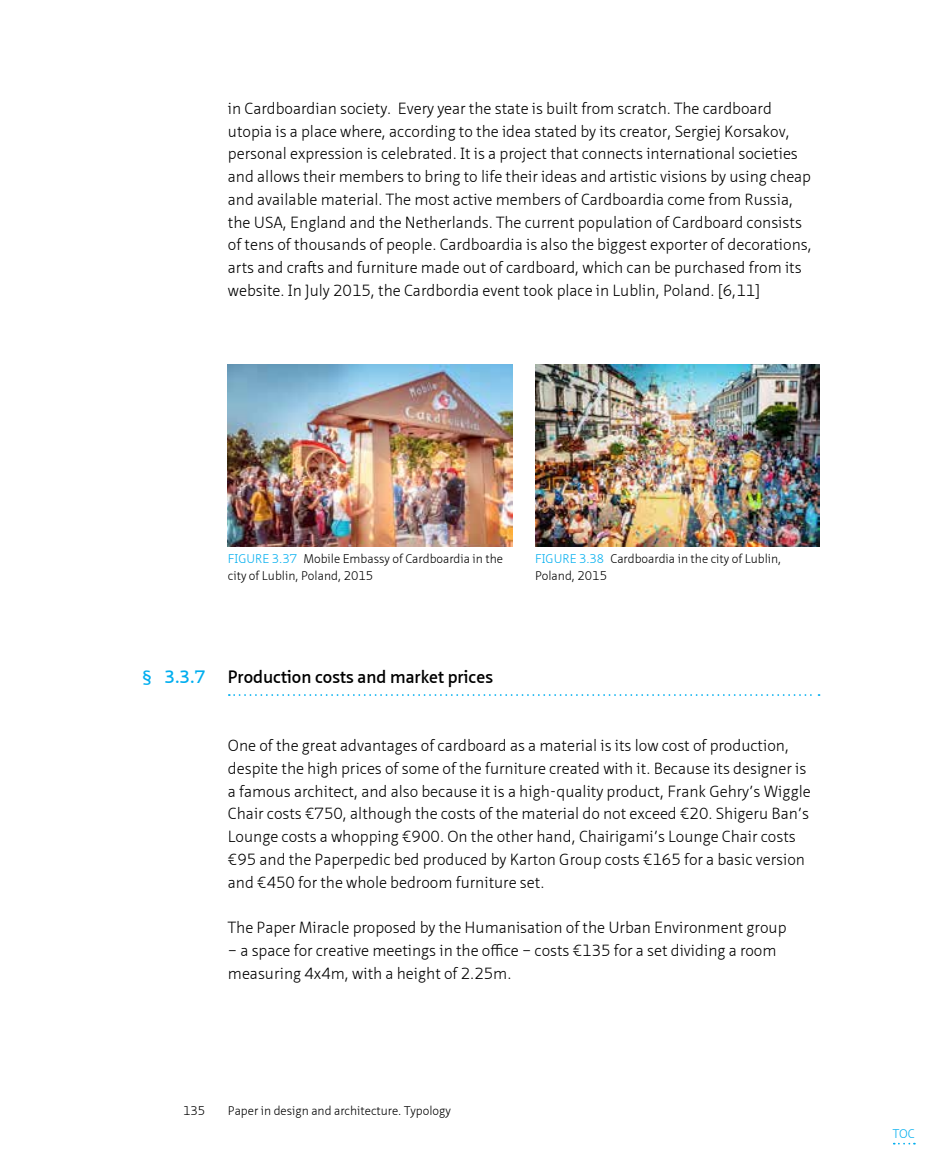
<style>
.page{position:relative;width:945px;height:1166px;background:#fff}
.page>*{position:absolute;margin:0;border:0;box-sizing:border-box;transform-origin:0 0}
.t1{font:600 17.5px "Neue Sans Pro";color:#000}
.t2{font:600 17.5px "Neue Sans Pro";color:#00aeef}
.BODY_Normal{font:300 15.75px/22.8px "Neue Sans Pro";color:#000}
.t3{font:300 12.25px/17.2px "Neue Sans Pro";color:#000}
.t4{font:300 12.25px "Neue Sans Pro";color:#00aeef}
.s1{color:#00aeef}
</style>
<div class="page">
<svg style="left:229px;top:694px;width:591px;height:2px"></svg>
<img style="left:228px;top:364px;width:284px;height:182px">
<img style="left:535px;top:364px;width:284px;height:182px">
<svg style="left:894px;top:1142px;width:21px;height:2px"></svg>
<p class="BODY_Normal" style="left:228px;top:97px;width:585px">in Cardboardian society. Every year the state is built from scratch. The cardboard utopia is a place where, according to the idea stated by its creator, Sergiej Korsakov, personal expression is celebrated. It is a project that connects international societies and allows their members to bring to life their ideas and artistic visions by using cheap and available material. The most active members of Cardboardia come from Russia, the USA, England and the Netherlands. The current population of Cardboard consists of tens of thousands of people. Cardboardia is also the biggest exporter of decorations, arts and crafts and furniture made out of cardboard, which can be purchased from its website. In July 2015, the Cardbordia event took place in Lublin, Poland. [6,11]</p>
<p class="t3" style="left:228px;top:550px;width:277px;text-indent:44px"><span class="s1">3.37</span> Mobile Embassy of Cardboardia in the city of Lublin, Poland, 2015</p>
<p class="t4" style="left:535px;top:550px;width:14px">Figure</p>
<p class="t3" style="left:535px;top:550px;width:248px;text-indent:44px"><span class="s1">3.38</span> Cardboardia in the city of Lublin,<br>Poland, 2015</p>
<p class="t4" style="left:228px;top:550px;width:14px">Figure</p>
<p class="t2" style="left:142px;top:665px;width:65px">§ 3.3.7</p>
<p class="t1" style="left:228px;top:665px;width:267px">Production costs and market prices</p>
<p class="BODY_Normal" style="left:228px;top:734px;width:584px">One of the great advantages of cardboard as a material is its low cost of production, despite the high prices of some of the furniture created with it. Because its designer is a famous architect, and also because it is a high-quality product, Frank Gehry’s Wiggle Chair costs €750, although the costs of the material do not exceed €20. Shigeru Ban’s Lounge costs a whopping €900. On the other hand, Chairigami’s Lounge Chair costs €95 and the Paperpedic bed produced by Karton Group costs €165 for a basic version and €450 for the whole bedroom furniture set.</p>
<p class="BODY_Normal" style="left:228px;top:916px;width:560px">The Paper Miracle proposed by the Humanisation of the Urban Environment group</p>
<p class="BODY_Normal" style="left:228px;top:938px;width:550px">– a space for creative meetings in the office – costs €135 for a set dividing a room measuring 4x4m, with a height of 2.25m.</p>
<p class="t3" style="left:183px;top:1102px;width:24px">135</p>
<p class="t3" style="left:228px;top:1102px;width:224px">Paper in design and architecture. Typology</p>
<p class="t4" style="left:893px;top:1125px;width:23px">TOC</p>
</div>
